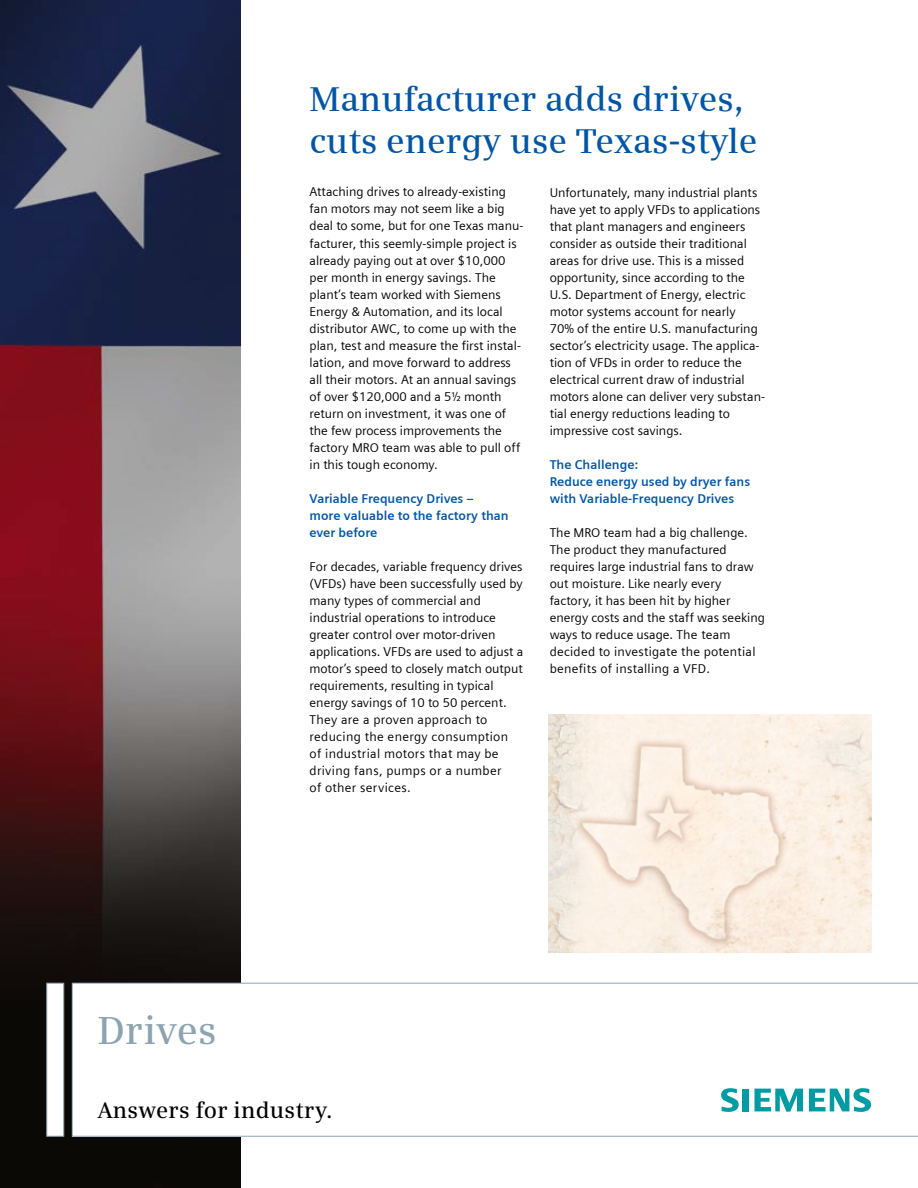
<style>
.page{position:relative;width:918px;height:1188px;background:#fff}
.page>*{position:absolute;margin:0;border:0;box-sizing:border-box;transform-origin:0 0}
.t1{font:600 39px "Siemens Serif OT";color:#8ca3b0}
.t2{font:600 34.5px/42px "Siemens Serif";color:#0055a4}
.t3{font:600 22.5px "Siemens Serif OT";letter-spacing:.01em;color:#000}
.t4{font:12.75px/17px "Siemens Sans";color:#000}
.t5{font:700 12.75px/17px "Siemens Sans";color:#0055a4}
</style>
<div class="page">
<img style="left:549px;top:714px;width:322px;height:238px">
<img style="left:0;top:0;width:240px;height:1188px">
<div style="left:46px;top:983px;width:18px;height:154px;background:#fff;border:1px solid #8ca3b0"></div>
<svg style="left:72px;top:983px;width:846px;height:154px"></svg>
<svg style="left:721px;top:1088px;width:18px;height:24px"></svg>
<div style="left:742px;top:1089px;width:7px;height:22px;background:#009ba3"></div>
<svg style="left:755px;top:1089px;width:48px;height:23px"></svg>
<svg style="left:809px;top:1088px;width:62px;height:24px"></svg>
<h1 class="t1" style="left:98px;top:1008px;width:120px">Drives</h1>
<h2 class="t2" style="left:310px;top:78px;width:449px">Manufacturer adds drives, cuts energy use Texas-style</h2>
<p class="t4" style="left:310px;top:184px;width:215px">Attaching drives to already-existing fan motors may not seem like a big deal to some, but for one Texas manu&shy;facturer, this seemly-simple project is already paying out at over $10,000 per month in energy savings. The plant’s team worked with Siemens Energy &amp; Automation, and its local distributor AWC, to come up with the plan, test and measure the first instal&shy;lation, and move forward to address all their motors. At an annual savings of over $120,000 and a 5½ month return on investment, it was one of the few process improvements the factory MRO team was able to pull off in this tough economy.</p>
<p class="t5" style="left:310px;top:490px;width:201px">Variable Frequency Drives –<br>more valuable to the factory than ever before</p>
<p class="t4" style="left:310px;top:558px;width:215px">For decades, variable frequency drives (VFDs) have been successfully used by many types of commercial and industrial operations to introduce greater control over motor-driven applications. VFDs are used to adjust a motor’s speed to closely match output requirements, resulting in typical energy savings of 10 to 50 percent.<br>They are a proven approach to reducing the energy consumption<br>of industrial motors that may be driving fans, pumps or a number<br>of other services.</p>
<p class="t4" style="left:550px;top:184px;width:217px">Unfortunately, many industrial plants have yet to apply VFDs to applications that plant managers and engineers consider as outside their traditional areas for drive use. This is a missed opportunity, since according to the U.S. Department of Energy, electric motor systems account for nearly<br>70% of the entire U.S. manufacturing sector’s electricity usage. The applica&shy;tion of VFDs in order to reduce the electrical current draw of industrial motors alone can deliver very substan&shy;tial energy reductions leading to impressive cost savings.</p>
<p class="t5" style="left:550px;top:456px;width:202px">The Challenge:<br>Reduce energy used by dryer fans with Variable-Frequency Drives</p>
<p class="t4" style="left:550px;top:524px;width:217px">The MRO team had a big challenge.<br>The product they manufactured requires large industrial fans to draw out moisture. Like nearly every factory, it has been hit by higher energy costs and the staff was seeking ways to reduce usage. The team decided to investigate the potential benefits of installing a VFD.</p>
<h3 class="t3" style="left:98px;top:1097px;width:236px">Answers for industry.</h3>
</div>
